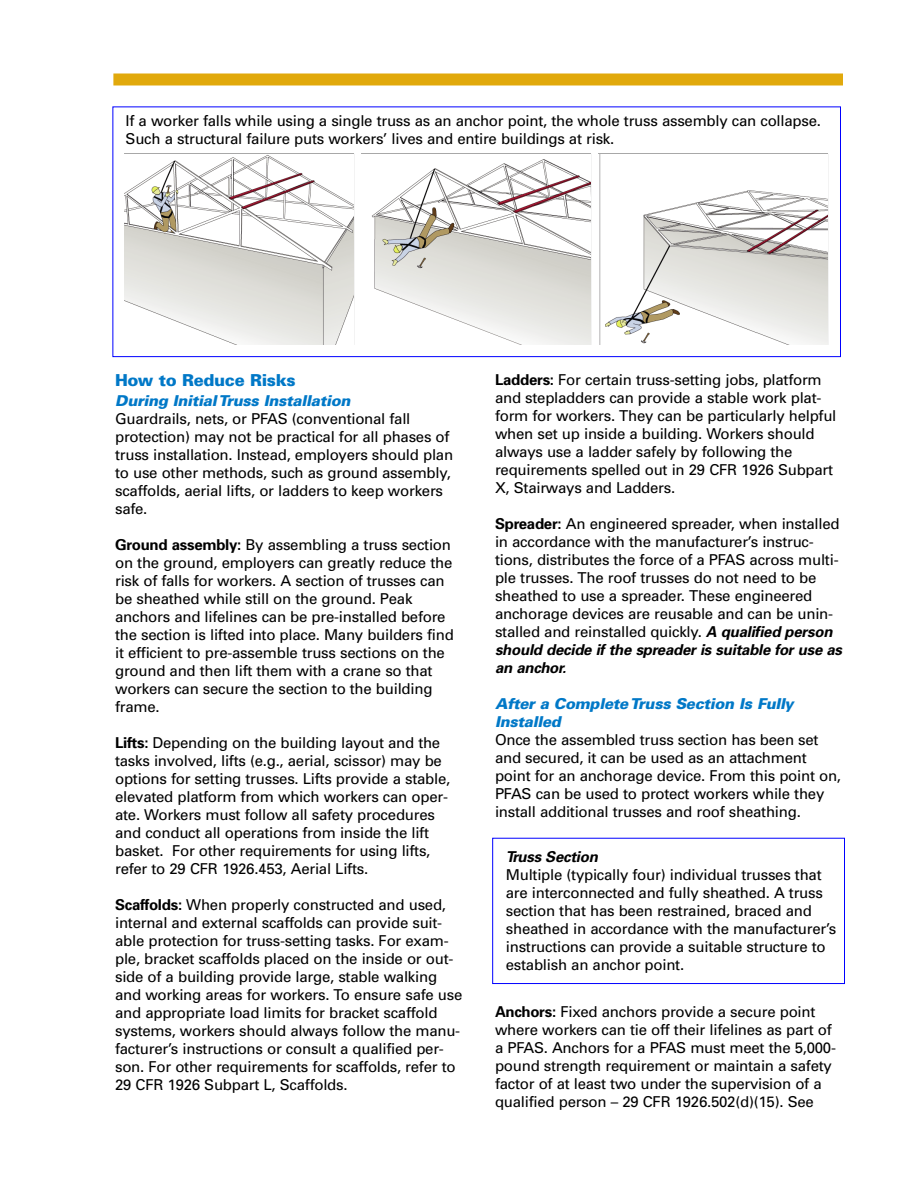
<style>
.page{position:relative;width:918px;height:1188px;background:#fff}
.page>*{position:absolute;margin:0;border:0;box-sizing:border-box;transform-origin:0 0}
.t1{font:900 16.5px "Univers";letter-spacing:-.02em;color:#0078c7}
.t2{font:15px/18px "Univers";letter-spacing:-.015em;color:#000}
.t3{font:italic 900 15px/18px "Univers";letter-spacing:-.02em;color:#0078c7}
.t4{font:italic 700 15px "Univers";letter-spacing:-.015em;color:#000}
.s1{font-weight:700}
.s2{font-weight:700;font-style:italic}
</style>
<div class="page">
<div style="left:112px;top:107px;width:729px;height:250px;border:1px solid #00f"></div>
<div style="left:113px;top:73px;width:730px;height:12px;background:#e1a90c"></div>
<img style="left:124px;top:155px;width:230px;height:190px">
<img style="left:372px;top:159px;width:219px;height:186px">
<img style="left:599px;top:154px;width:229px;height:191px">
<div style="left:492px;top:838px;width:353px;height:146px;border:1px solid #00f"></div>
<p class="t2" style="left:126px;top:112px;width:697px">If a worker falls while using a single truss as an anchor point, the whole truss assembly can collapse.<br>Such a structural failure puts workers’ lives and entire buildings at risk.</p>
<p class="t1" style="left:115px;top:370px;width:182px">How to Reduce Risks</p>
<p class="t3" style="left:115px;top:392px;width:237px">During Initial Truss Installation</p>
<p class="t2" style="left:115px;top:410px;width:340px">Guardrails, nets, or PFAS (conventional fall protection) may not be practical for all phases of truss installation. Instead, employers should plan to use other methods, such as ground assembly, scaffolds, aerial lifts, or ladders to keep workers safe.</p>
<p class="t2" style="left:115px;top:536px;width:340px"><span class="s1">Ground assembly:</span> By assembling a truss section on the ground, employers can greatly reduce the risk of falls for workers. A section of trusses can be sheathed while still on the ground. Peak anchors and lifelines can be pre-installed before the section is lifted into place. Many builders find it efficient to pre-assemble truss sections on the ground and then lift them with a crane so that workers can secure the section to the building frame.</p>
<p class="t2" style="left:115px;top:734px;width:337px"><span class="s1">Lifts:</span> Depending on the building layout and the tasks involved, lifts (e.g., aerial, scissor) may be options for setting trusses. Lifts provide a stable, elevated platform from which workers can oper&shy;ate. Workers must follow all safety procedures and conduct all operations from inside the lift basket. For other requirements for using lifts, refer to 29 CFR 1926.453, Aerial Lifts.</p>
<p class="t2" style="left:115px;top:896px;width:349px"><span class="s1">Scaffolds:</span> When properly constructed and used, internal and external scaffolds can provide suit&shy;able protection for truss-setting tasks. For exam&shy;ple, bracket scaffolds placed on the inside or out&shy;side of a building provide large, stable walking and working areas for workers. To ensure safe use and appropriate load limits for bracket scaffold systems, workers should always follow the manu&shy;facturer’s instructions or consult a qualified per&shy;son. For other requirements for scaffolds, refer to 29 CFR 1926 Subpart L, Scaffolds.</p>
<p class="t2" style="left:495px;top:371px;width:343px"><span class="s1">Ladders:</span> For certain truss-setting jobs, platform and stepladders can provide a stable work plat&shy;form for workers. They can be particularly helpful when set up inside a building. Workers should always use a ladder safely by following the requirements spelled out in 29 CFR 1926 Subpart X, Stairways and Ladders.</p>
<p class="t2" style="left:495px;top:515px;width:349px"><span class="s1">Spreader:</span> An engineered spreader, when installed in accordance with the manufacturer’s instruc&shy;tions, distributes the force of a PFAS across multi&shy;ple trusses. The roof trusses do not need to be sheathed to use a spreader. These engineered anchorage devices are reusable and can be unin&shy;stalled and reinstalled quickly. <span class="s2">A qualified person should decide if the spreader is suitable for use as an anchor.</span></p>
<p class="t3" style="left:495px;top:695px;width:300px">After a Complete Truss Section Is Fully<br>Installed</p>
<p class="t2" style="left:495px;top:731px;width:348px">Once the assembled truss section has been set and secured, it can be used as an attachment point for an anchorage device. From this point on, PFAS can be used to protect workers while they install additional trusses and roof sheathing.</p>
<p class="t4" style="left:506px;top:847px;width:94px">Truss Section</p>
<p class="t2" style="left:506px;top:866px;width:332px">Multiple (typically four) individual trusses that are interconnected and fully sheathed. A truss section that has been restrained, braced and sheathed in accordance with the manufacturer’s instructions can provide a suitable structure to establish an anchor point.</p>
<p class="t2" style="left:495px;top:1003px;width:342px"><span class="s1">Anchors:</span> Fixed anchors provide a secure point where workers can tie off their lifelines as part of a PFAS. Anchors for a PFAS must meet the 5,000- pound strength requirement or maintain a safety factor of at least two under the supervision of a qualified person – 29 CFR 1926.502(d)(15). See</p>
</div>
